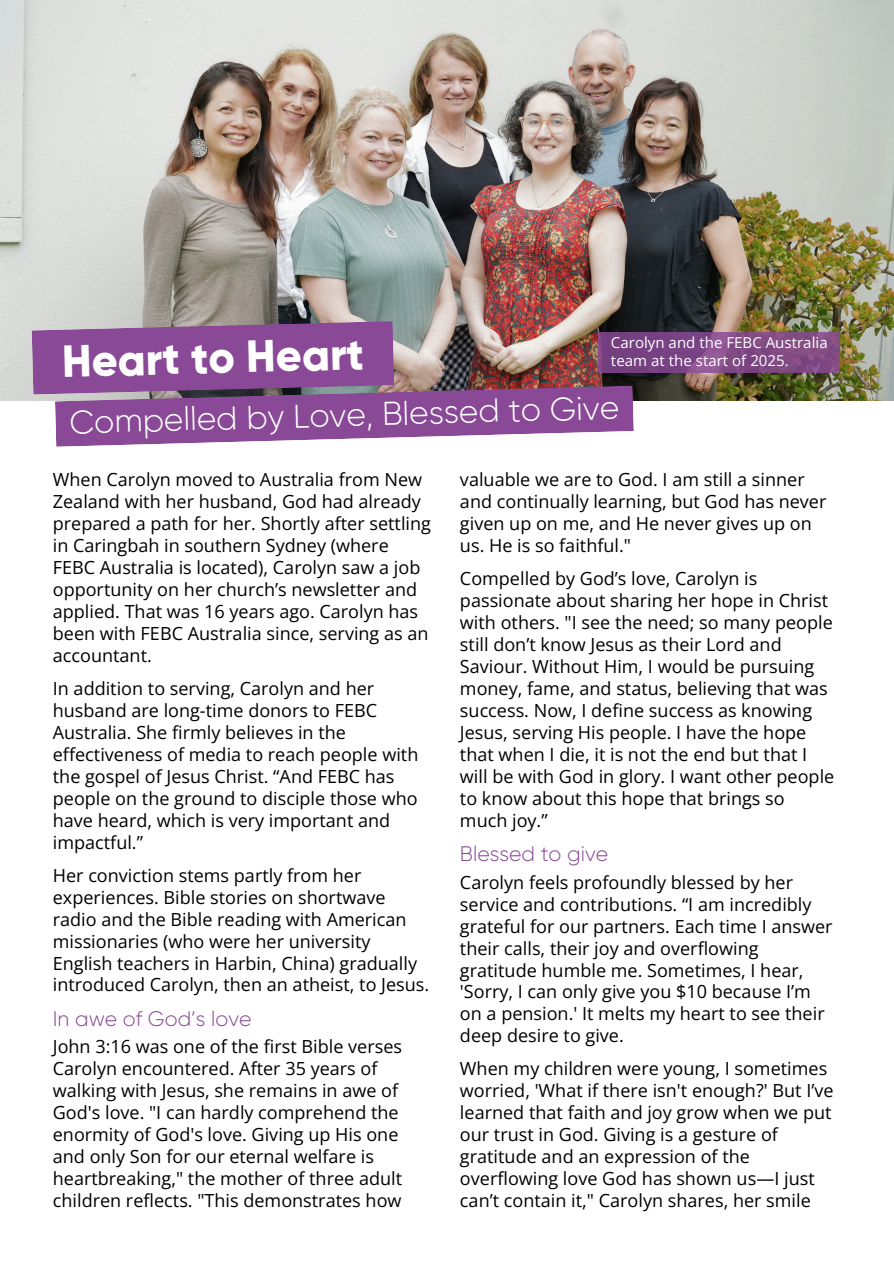
<style>
.page{position:relative;width:894px;height:1264px;background:#fff}
.page>*{position:absolute;margin:0;border:0;box-sizing:border-box;transform-origin:0 0}
.t1{font:800 45px "Gilroy";color:#fff}
.t2{font:300 33px "Gilroy";color:#fff}
.t3{font:300 21px "Gilroy";color:#894996}
.t4{font:18px/22px "Open Sans";color:#000}
.t5{font:15px/18px "Open Sans";color:#fff}
</style>
<div class="page">
<img style="left:0;top:0;width:893px;height:400px">
<img style="left:32px;top:321px;width:601px;height:126px">
<svg style="left:598px;top:332px;width:241px;height:40px;background:#7f4885"></svg>
<h4 class="t5" style="left:610px;top:333px;width:218px">Carolyn and the FEBC Australia team at the start of 2025.</h4>
<p class="t1" style="left:62px;top:333px;width:303px;rotate:-1deg">Heart to Heart</p>
<h1 class="t2" style="left:69px;top:405px;width:551px;rotate:-2deg">Compelled by Love, Blessed to Give</h1>
<p class="t4" style="left:53px;top:468px;width:379px">When Carolyn moved to Australia from New Zealand with her husband, God had already prepared a path for her. Shortly after settling in Caringbah in southern Sydney (where FEBC Australia is located), Carolyn saw a job opportunity on her church’s newsletter and applied. That was 16 years ago. Carolyn has been with FEBC Australia since, serving as an accountant.</p>
<h2 class="t4" style="left:53px;top:677px;width:367px">In addition to serving, Carolyn and her husband are long-time donors to FEBC Australia. She firmly believes in the effectiveness of media to reach people with the gospel of Jesus Christ. “And FEBC has people on the ground to disciple those who have heard, which is very important and impactful.”</h2>
<h4 class="t4" style="left:53px;top:863px;width:378px">Her conviction stems partly from her experiences. Bible stories on shortwave radio and the Bible reading with American missionaries (who were her university English teachers in Harbin, China) gradually introduced Carolyn, then an atheist, to Jesus.</h4>
<h4 class="t3" style="left:53px;top:1006px;width:200px">In awe of God’s love</h4>
<h4 class="t4" style="left:53px;top:1035px;width:351px">John 3:16 was one of the first Bible verses Carolyn encountered. After 35 years of walking with Jesus, she remains in awe of God's love. "I can hardly comprehend the enormity of God's love. Giving up His one and only Son for our eternal welfare is heartbreaking," the mother of three adult children reflects. "This demonstrates how</h4>
<h3 class="t4" style="left:460px;top:468px;width:368px">valuable we are to God. I am still a sinner and continually learning, but God has never given up on me, and He never gives up on us. He is so faithful."</h3>
<h4 class="t4" style="left:460px;top:567px;width:376px">Compelled by God’s love, Carolyn is passionate about sharing her hope in Christ with others. "I see the need; so many people still don’t know Jesus as their Lord and Saviour. Without Him, I would be pursuing money, fame, and status, believing that was success. Now, I define success as knowing Jesus, serving His people. I have the hope that when I die, it is not the end but that I will be with God in glory. I want other people to know about this hope that brings so much joy.”</h4>
<h4 class="t3" style="left:460px;top:842px;width:150px">Blessed to give</h4>
<h4 class="t4" style="left:460px;top:870px;width:374px">Carolyn feels profoundly blessed by her service and contributions. “I am incredibly grateful for our partners. Each time I answer their calls, their joy and overflowing gratitude humble me. Sometimes, I hear, 'Sorry, I can only give you $10 because I’m on a pension.' It melts my heart to see their deep desire to give.</h4>
<h3 class="t4" style="left:460px;top:1057px;width:375px">When my children were young, I sometimes worried, 'What if there isn't enough?' But I’ve learned that faith and joy grow when we put our trust in God. Giving is a gesture of gratitude and an expression of the overflowing love God has shown us—I just can’t contain it," Carolyn shares, her smile</h3>
</div>
